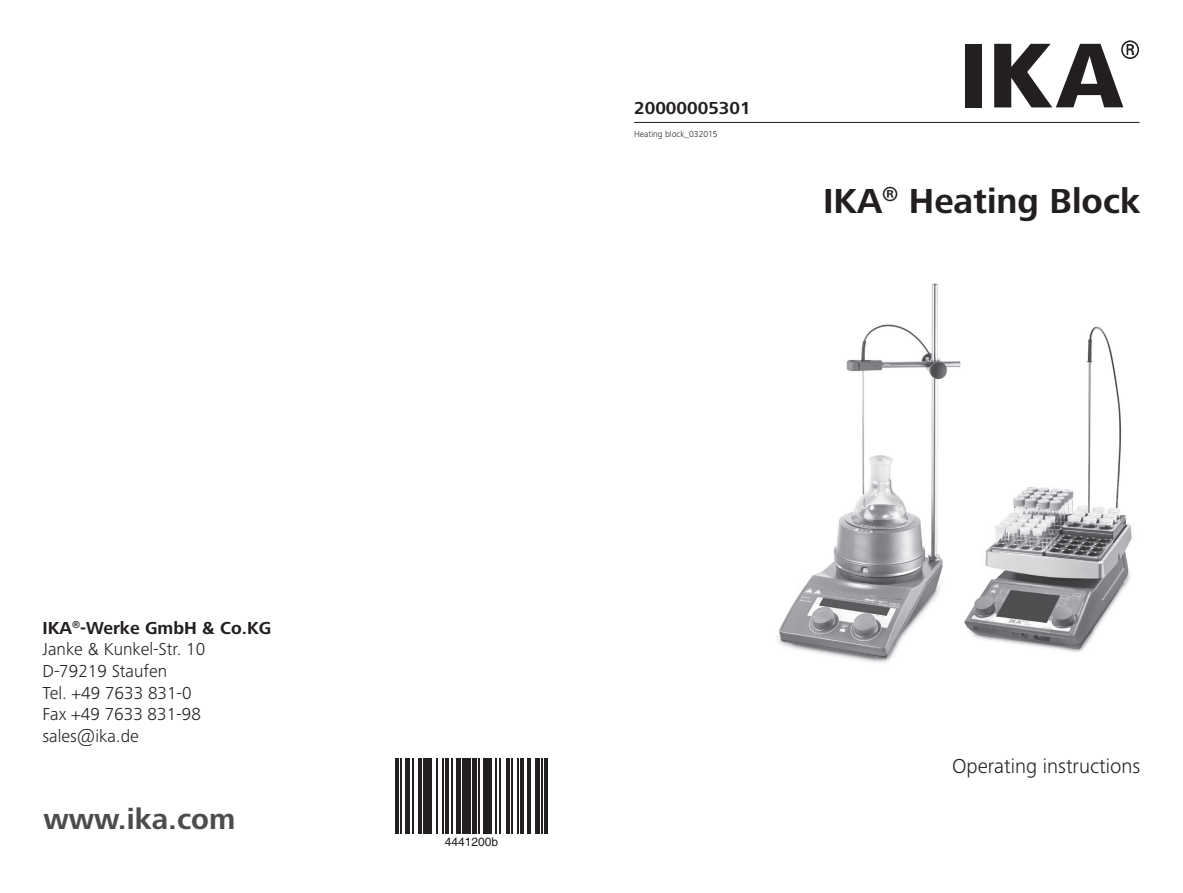
<style>
.page{position:relative;width:1183px;height:893px;background:#fff}
.page>*{position:absolute;margin:0;border:0;box-sizing:border-box;transform-origin:0 0}
.t1{font:700 36px "Frutiger Next IKA";color:#231f20}
.t2{font:700 30px "Frutiger Next IKA";color:#4b4c4d}
.t3{font:300 21px "Frutiger Next IKA";color:#231f20}
.t4{font:300 18px/21.6px "Frutiger Next IKA";color:#231f20}
.t5{font:700 18px "Frutiger Next IKA";color:#231f20}
.t6{font:12px "Helvetica";color:#231f20}
.t7{font:300 9px "Frutiger Next IKA";color:#231f20}
.s1{font-weight:700}
</style>
<div class="page">
<hr style="left:634px;top:122px;width:505px;height:1px;background:#231f20">
<div style="left:965px;top:44px;width:17px;height:63px;background:#231f20"></div>
<svg style="left:994px;top:40px;width:144px;height:67px"></svg>
<img style="left:778px;top:283px;width:183px;height:380px">
<img style="left:964px;top:326px;width:168px;height:326px">
<svg style="left:395px;top:758px;width:153px;height:76px"></svg>
<hr style="left:396px;top:759px;width:3px;height:75px;background:#231f20">
<hr style="left:400px;top:759px;width:2px;height:75px;background:#231f20">
<hr style="left:405px;top:759px;width:4px;height:75px;background:#231f20">
<hr style="left:412px;top:759px;width:2px;height:75px;background:#231f20">
<hr style="left:418px;top:759px;width:3px;height:75px;background:#231f20">
<hr style="left:423px;top:759px;width:4px;height:75px;background:#231f20">
<hr style="left:429px;top:759px;width:3px;height:75px;background:#231f20">
<hr style="left:436px;top:759px;width:2px;height:75px;background:#231f20">
<hr style="left:442px;top:759px;width:2px;height:75px;background:#231f20">
<hr style="left:445px;top:759px;width:3px;height:75px;background:#231f20">
<hr style="left:451px;top:759px;width:2px;height:75px;background:#231f20">
<hr style="left:456px;top:759px;width:4px;height:75px;background:#231f20">
<hr style="left:462px;top:759px;width:1px;height:75px;background:#231f20">
<div style="left:465px;top:759px;width:6px;height:75px;background:#231f20"></div>
<div style="left:472px;top:759px;width:5px;height:75px;background:#231f20"></div>
<hr style="left:478px;top:759px;width:2px;height:75px;background:#231f20">
<hr style="left:483px;top:759px;width:4px;height:75px;background:#231f20">
<hr style="left:489px;top:759px;width:3px;height:75px;background:#231f20">
<hr style="left:495px;top:759px;width:1px;height:75px;background:#231f20">
<hr style="left:499px;top:759px;width:2px;height:75px;background:#231f20">
<hr style="left:507px;top:759px;width:3px;height:75px;background:#231f20">
<hr style="left:511px;top:759px;width:2px;height:75px;background:#231f20">
<hr style="left:517px;top:759px;width:2px;height:75px;background:#231f20">
<hr style="left:520px;top:759px;width:3px;height:75px;background:#231f20">
<hr style="left:528px;top:759px;width:3px;height:75px;background:#231f20">
<div style="left:535px;top:759px;width:5px;height:75px;background:#231f20"></div>
<hr style="left:541px;top:759px;width:2px;height:75px;background:#231f20">
<hr style="left:544px;top:759px;width:3px;height:75px;background:#231f20">
<p class="t4" style="left:43px;top:617px;width:230px"><span class="s1">IKA</span><sup>®</sup><span class="s1">-Werke GmbH &amp; Co.KG<br></span>Janke &amp; Kunkel-Str. 10<br>D-79219 Staufen<br>Tel. +49 7633 831-0<br>Fax +49 7633 831-98 sales@ika.de</p>
<h2 class="t2" style="left:43px;top:802px;width:193px">www.ika.com</h2>
<p class="t5" style="left:634px;top:97px;width:118px">20000005301</p>
<p class="t7" style="left:634px;top:128px;width:85px">Heating block_032015</p>
<h1 class="t1" style="left:822px;top:180px;width:319px">IKA<sup>®</sup> Heating Block</h1>
<p class="t6" style="left:445px;top:835px;width:55px">4441200b</p>
<p class="t3" style="left:951px;top:754px;width:190px">Operating instructions</p>
</div>
